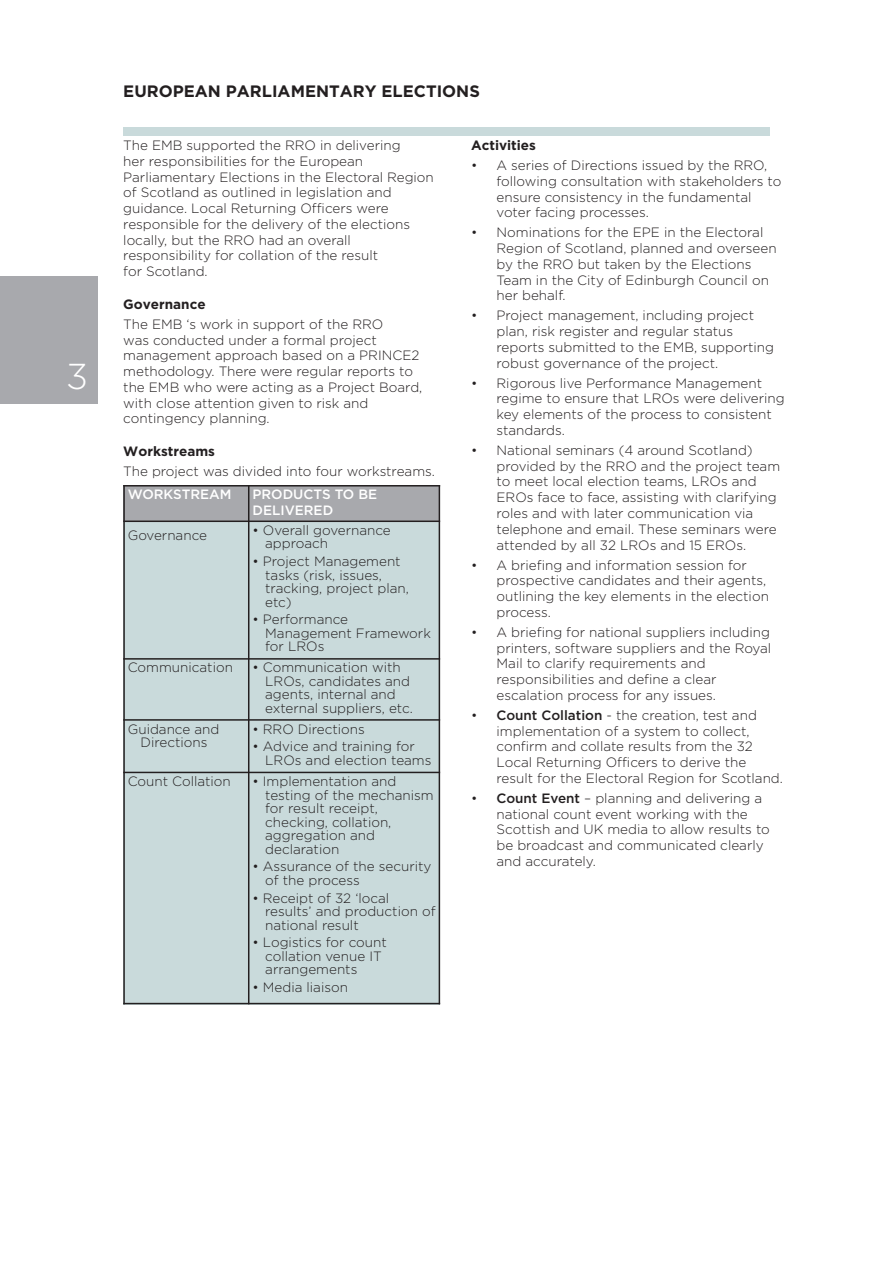
<style>
.page{position:relative;width:893px;height:1263px;background:#fff}
.page>*{position:absolute;margin:0;border:0;box-sizing:border-box;transform-origin:0 0}
.t1{font:300 36px "Gotham";color:#fff}
.t2{font:700 16.5px "Gotham";color:#231f20}
.t3{font:300 13.5px/15.8px "Gotham";color:#231f20}
.t4{font:700 13.5px "Gotham";color:#231f20}
.t5{font:500 13.5px/15.8px "Gotham";color:#fff}
.s1{font-weight:500}
</style>
<div class="page">
<div style="left:123px;top:128px;width:647px;height:8px;background:#c9dadb"></div>
<div style="left:0;top:276px;width:98px;height:128px;background:#a8a9ad"></div>
<div style="left:123px;top:485px;width:126px;height:36px;background:#a8a9ad"></div>
<div style="left:249px;top:485px;width:191px;height:36px;background:#a8a9ad"></div>
<div style="left:123px;top:521px;width:126px;height:138px;background:#c9dadb"></div>
<div style="left:249px;top:521px;width:191px;height:138px;background:#c9dadb"></div>
<div style="left:123px;top:659px;width:126px;height:61px;background:#c9dadb"></div>
<div style="left:249px;top:659px;width:191px;height:61px;background:#c9dadb"></div>
<div style="left:123px;top:720px;width:126px;height:52px;background:#c9dadb"></div>
<div style="left:249px;top:720px;width:191px;height:52px;background:#c9dadb"></div>
<div style="left:123px;top:772px;width:126px;height:232px;background:#c9dadb"></div>
<div style="left:249px;top:772px;width:191px;height:232px;background:#c9dadb"></div>
<hr style="left:123px;top:485px;width:2px;height:519px;background:#231f20">
<hr style="left:248px;top:485px;width:1px;height:519px;background:#231f20">
<hr style="left:439px;top:485px;width:1px;height:519px;background:#231f20">
<hr style="left:123px;top:485px;width:317px;height:1px;background:#231f20">
<hr style="left:123px;top:520px;width:317px;height:2px;background:#231f20">
<hr style="left:123px;top:658px;width:317px;height:2px;background:#231f20">
<hr style="left:123px;top:719px;width:317px;height:2px;background:#231f20">
<hr style="left:123px;top:772px;width:317px;height:1px;background:#231f20">
<hr style="left:123px;top:1003px;width:317px;height:1px;background:#231f20">
<h1 class="t1" style="left:66px;top:357px;width:23px">3</h1>
<p class="t2" style="left:123px;top:82px;width:358px">EUROPEAN PARLIAMENTARY ELECTIONS</p>
<p class="t3" style="left:123px;top:137px;width:312px">The EMB supported the RRO in delivering<br>her responsibilities for the European Parliamentary Elections in the Electoral Region of Scotland as outlined in legislation and guidance. Local Returning Officers were responsible for the delivery of the elections locally, but the RRO had an overall responsibility for collation of the result<br>for Scotland.</p>
<p class="t4" style="left:123px;top:296px;width:84px">Governance</p>
<p class="t3" style="left:123px;top:316px;width:301px">The EMB ‘s work in support of the RRO<br>was conducted under a formal project management approach based on a PRINCE2 methodology. There were regular reports to the EMB who were acting as a Project Board, with close attention given to risk and contingency planning.</p>
<p class="t4" style="left:123px;top:444px;width:93px">Workstreams</p>
<p class="t3" style="left:123px;top:463px;width:313px">The project was divided into four workstreams.</p>
<p class="t5" style="left:128px;top:486px;width:105px">WORKSTREAM</p>
<p class="t5" style="left:252px;top:486px;width:126px">PRODUCTS TO BE<br>DELIVERED</p>
<p class="t3" style="left:128px;top:527px;width:81px">Governance</p>
<p class="t3" style="left:265px;top:523px;width:127px;line-height:13.5px;text-indent:-13px">• Overall governance approach</p>
<p class="t3" style="left:265px;top:554px;width:145px;line-height:13.5px;text-indent:-13px">• Project Management tasks (risk, issues, tracking, project plan, etc)</p>
<p class="t3" style="left:265px;top:613px;width:167px;line-height:13.5px;text-indent:-13px">• Performance<br>Management Framework for LROs</p>
<p class="t3" style="left:128px;top:660px;width:107px">Communication</p>
<p class="t3" style="left:265px;top:661px;width:149px;line-height:13.5px;text-indent:-13px">• Communication with<br>LROs, candidates and agents, internal and external suppliers, etc.</p>
<p class="t3" style="left:128px;top:722px;width:93px;line-height:13.5px;text-align:center">Guidance and<br>Directions</p>
<p class="t3" style="left:252px;top:721px;width:114px">• RRO Directions</p>
<p class="t3" style="left:265px;top:739px;width:168px;line-height:13.5px;text-indent:-13px">• Advice and training for<br>LROs and election teams</p>
<p class="t3" style="left:128px;top:773px;width:105px">Count Collation</p>
<p class="t3" style="left:265px;top:774px;width:170px;line-height:13.5px;text-indent:-13px">• Implementation and testing of the mechanism for result receipt, checking, collation, aggregation and declaration</p>
<p class="t3" style="left:265px;top:860px;width:168px;line-height:13.5px;text-indent:-13px">• Assurance of the security of the process</p>
<p class="t3" style="left:265px;top:891px;width:172px;line-height:13.5px;text-indent:-13px">• Receipt of 32 ‘local results’ and production of national result</p>
<p class="t3" style="left:265px;top:936px;width:123px;line-height:13.5px;text-indent:-13px">• Logistics for count collation venue IT arrangements</p>
<p class="t3" style="left:252px;top:979px;width:97px">• Media liaison</p>
<p class="t4" style="left:471px;top:138px;width:66px">Activities</p>
<p class="t3" style="left:497px;top:157px;width:286px;text-indent:-26px">• A series of Directions issued by the RRO, following consultation with stakeholders to ensure consistency in the fundamental voter facing processes.</p>
<p class="t3" style="left:497px;top:225px;width:282px;text-indent:-26px">• Nominations for the EPE in the Electoral Region of Scotland, planned and overseen by the RRO but taken by the Elections Team in the City of Edinburgh Council on her behalf.</p>
<p class="t3" style="left:496px;top:308px;width:279px;text-indent:-26px">• Project management, including project plan, risk register and regular status reports submitted to the EMB, supporting robust governance of the project.</p>
<p class="t3" style="left:496px;top:375px;width:290px;text-indent:-26px">• Rigorous live Performance Management regime to ensure that LROs were delivering key elements of the process to consistent standards.</p>
<p class="t3" style="left:496px;top:442px;width:285px;text-indent:-26px">• National seminars (4 around Scotland) provided by the RRO and the project team to meet local election teams, LROs and EROs face to face, assisting with clarifying roles and with later communication via telephone and email. These seminars were attended by all 32 LROs and 15 EROs.</p>
<p class="t3" style="left:496px;top:557px;width:274px;text-indent:-26px">• A briefing and information session for prospective candidates and their agents, outlining the key elements in the election process.</p>
<p class="t3" style="left:496px;top:624px;width:276px;text-indent:-26px">• A briefing for national suppliers including printers, software suppliers and the Royal Mail to clarify requirements and responsibilities and define a clear escalation process for any issues.</p>
<p class="t3" style="left:496px;top:707px;width:288px;text-indent:-26px">• <span class="s1">Count Collation</span> - the creation, test and implementation of a system to collect, confirm and collate results from the 32<br>Local Returning Officers to derive the result for the Electoral Region for Scotland.</p>
<p class="t3" style="left:496px;top:790px;width:275px;text-indent:-26px">• <span class="s1">Count Event</span> – planning and delivering a national count event working with the Scottish and UK media to allow results to be broadcast and communicated clearly and accurately.</p>
</div>
